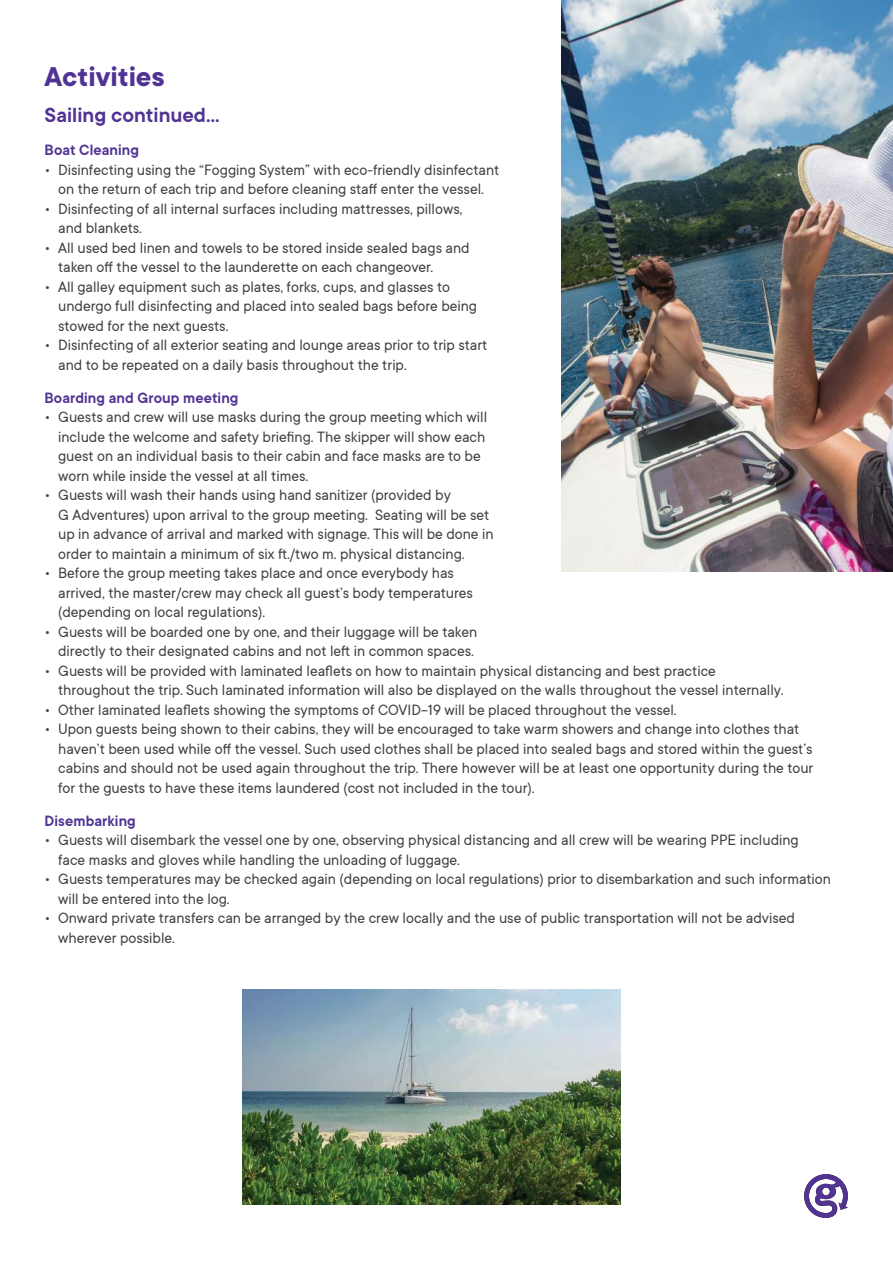
<style>
.page{position:relative;width:893px;height:1263px;background:#fff}
.page>*{position:absolute;margin:0;border:0;box-sizing:border-box;transform-origin:0 0}
.t1{font:700 30px "TT Commons";color:#503393}
.t2{font:600 22.5px "TT Commons";color:#503393}
.t3{font:16.5px/19.5px "TT Commons";color:#404042}
.t4{font:600 16.5px "TT Commons";letter-spacing:.005em;color:#503393}
</style>
<div class="page">
<img style="left:561px;top:0;width:332px;height:572px">
<img style="left:242px;top:989px;width:379px;height:216px">
<svg style="left:804px;top:1174px;width:44px;height:44px"></svg>
<h1 class="t1" style="left:45px;top:60px;width:122px">Activities</h1>
<h2 class="t2" style="left:45px;top:103px;width:176px">Sailing continued...</h2>
<p class="t4" style="left:45px;top:141px;width:96px">Boat Cleaning</p>
<p class="t3" style="left:45px;top:160px;width:456px;text-align:center">• Disinfecting using the “Fogging System” with eco-friendly disinfectant on the return of each trip and before cleaning staff enter the vessel.</p>
<p class="t3" style="left:58px;top:199px;width:406px;text-indent:-13px">• Disinfecting of all internal surfaces including mattresses, pillows, and blankets.</p>
<p class="t3" style="left:58px;top:238px;width:413px;text-indent:-14px">• All used bed linen and towels to be stored inside sealed bags and taken off the vessel to the launderette on each changeover.</p>
<p class="t3" style="left:58px;top:277px;width:420px;text-indent:-14px">• All galley equipment such as plates, forks, cups, and glasses to undergo full disinfecting and placed into sealed bags before being stowed for the next guests.</p>
<p class="t3" style="left:58px;top:335px;width:431px;text-indent:-14px">• Disinfecting of all exterior seating and lounge areas prior to trip start and to be repeated on a daily basis throughout the trip.</p>
<p class="t4" style="left:45px;top:388px;width:195px">Boarding and Group meeting</p>
<p class="t3" style="left:58px;top:407px;width:430px;text-indent:-14px">• Guests and crew will use masks during the group meeting which will include the welcome and safety briefing. The skipper will show each guest on an individual basis to their cabin and face masks are to be worn while inside the vessel at all times.</p>
<p class="t3" style="left:58px;top:485px;width:437px;text-indent:-14px">• Guests will wash their hands using hand sanitizer (provided by<br>G Adventures) upon arrival to the group meeting. Seating will be set up in advance of arrival and marked with signage. This will be done in order to maintain a minimum of six ft./two m. physical distancing.</p>
<p class="t3" style="left:58px;top:563px;width:416px;text-indent:-14px">• Before the group meeting takes place and once everybody has arrived, the master/crew may check all guest’s body temperatures (depending on local regulations).</p>
<p class="t3" style="left:45px;top:622px;width:434px;text-align:right">• Guests will be boarded one by one, and their luggage will be taken directly to their designated cabins and not left in common spaces.</p>
<p class="t3" style="left:58px;top:661px;width:727px;text-indent:-14px">• Guests will be provided with laminated leaflets on how to maintain physical distancing and best practice throughout the trip. Such laminated information will also be displayed on the walls throughout the vessel internally.</p>
<p class="t3" style="left:45px;top:700px;width:634px">• Other laminated leaflets showing the symptoms of COVID-19 will be placed throughout the vessel.</p>
<p class="t3" style="left:58px;top:719px;width:757px;text-indent:-14px">• Upon guests being shown to their cabins, they will be encouraged to take warm showers and change into clothes that haven’t been used while off the vessel. Such used clothes shall be placed into sealed bags and stored within the guest’s cabins and should not be used again throughout the trip. There however will be at least one opportunity during the tour for the guests to have these items laundered (cost not included in the tour).</p>
<p class="t4" style="left:45px;top:811px;width:93px">Disembarking</p>
<p class="t3" style="left:58px;top:830px;width:742px;text-indent:-14px">• Guests will disembark the vessel one by one, observing physical distancing and all crew will be wearing PPE including face masks and gloves while handling the unloading of luggage.</p>
<p class="t3" style="left:58px;top:869px;width:774px;text-indent:-14px">• Guests temperatures may be checked again (depending on local regulations) prior to disembarkation and such information will be entered into the log.</p>
<p class="t3" style="left:58px;top:908px;width:738px;text-indent:-14px">• Onward private transfers can be arranged by the crew locally and the use of public transportation will not be advised wherever possible.</p>
</div>
